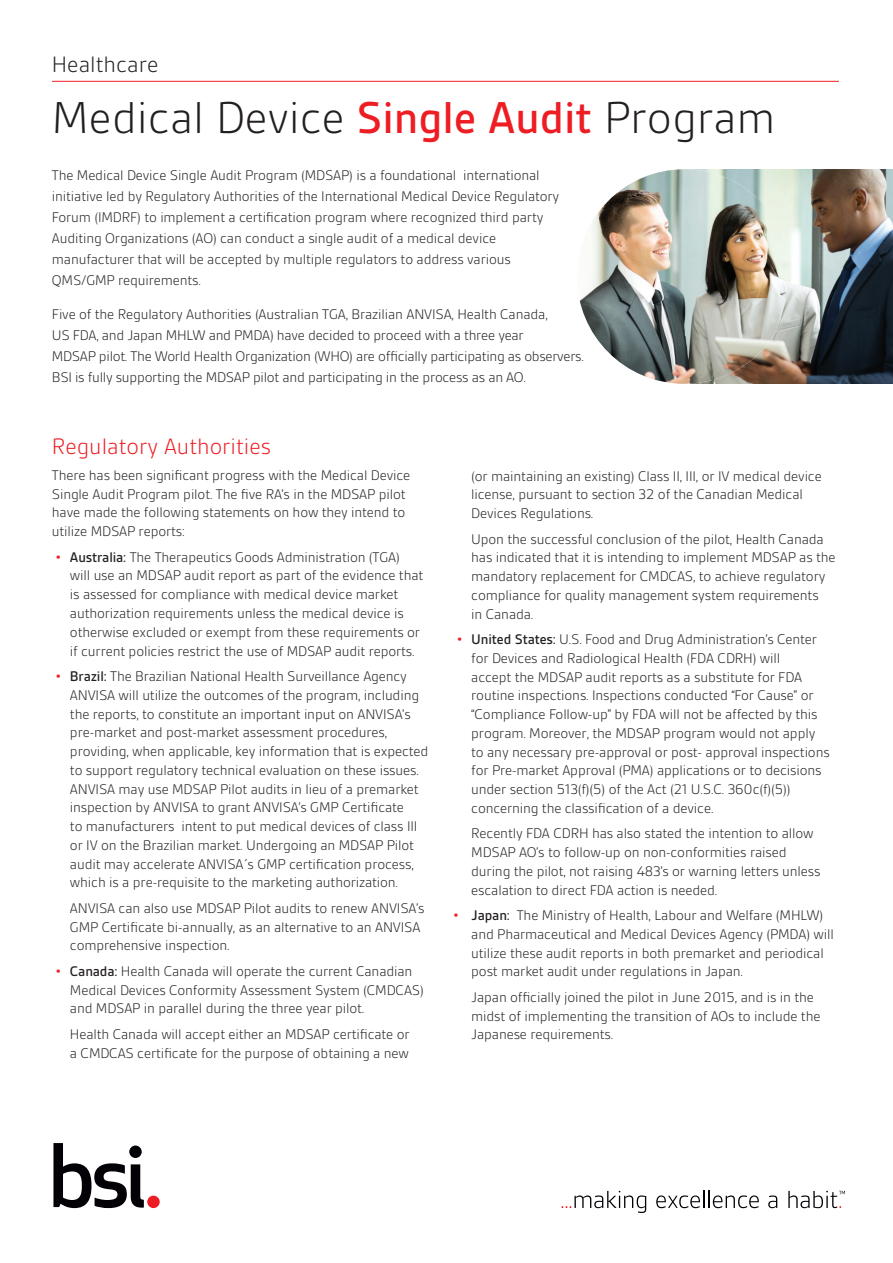
<style>
.page{position:relative;width:893px;height:1263px;background:#fff}
.page>*{position:absolute;margin:0;border:0;box-sizing:border-box;transform-origin:0 0}
.t1{font:300 48px "BSI Gesta";color:#231f20}
.Subhead_1{font:300 24px "BSI Gesta";color:#ee1d23}
.Subhead_1-2{font:300 24px "BSI Gesta";color:#231f20}
.Body_copy{font:300 15px/18.8px "BSI Gesta";letter-spacing:-.01em;color:#231f20}
.s1{font-weight:500;color:#ee1d23}
.s2{font-weight:500}
</style>
<div class="page">
<svg style="left:53px;top:1143px;width:91px;height:65px"></svg>
<div style="left:147px;top:1195px;width:13px;height:13px;background:#ee1d23;border-radius:50%"></div>
<svg style="left:561px;top:1191px;width:85px;height:22px"></svg>
<svg style="left:656px;top:1191px;width:103px;height:17px"></svg>
<svg style="left:768px;top:1195px;width:9px;height:13px"></svg>
<svg style="left:788px;top:1191px;width:57px;height:17px"></svg>
<hr style="left:52px;top:81px;width:787px;height:1px;background:#ee1d23">
<img style="left:694px;top:170px;width:199px;height:214px">
<img style="left:577px;top:169px;width:214px;height:215px;border-radius:107px">
<p class="Subhead_1-2" style="left:52px;top:52px;width:108px">Healthcare</p>
<p class="t1" style="left:52px;top:93px;width:725px">Medical Device <span class="s1">Single Audit</span> Program</p>
<p class="Body_copy" style="left:52px;top:164px;width:509px;line-height:21px">The Medical Device Single Audit Program (MDSAP) is a foundational international initiative led by Regulatory Authorities of the International Medical Device Regulatory Forum (IMDRF) to implement a certification program where recognized third party Auditing Organizations (AO) can conduct a single audit of a medical device manufacturer that will be accepted by multiple regulators to address various QMS/GMP requirements.</p>
<p class="Body_copy" style="left:52px;top:304px;width:533px;line-height:21px">Five of the Regulatory Authorities (Australian TGA, Brazilian ANVISA, Health Canada,<br>US FDA, and Japan MHLW and PMDA) have decided to proceed with a three year<br>MDSAP pilot. The World Health Organization (WHO) are officially participating as observers.<br>BSI is fully supporting the MDSAP pilot and participating in the process as an AO.</p>
<p class="Subhead_1" style="left:52px;top:434px;width:221px">Regulatory Authorities</p>
<p class="Body_copy" style="left:52px;top:466px;width:360px">There has been significant progress with the Medical Device Single Audit Program pilot. The five RA’s in the MDSAP pilot have made the following statements on how they intend to utilize MDSAP reports:</p>
<p class="Body_copy" style="left:70px;top:548px;width:355px;text-indent:-14px"><span class="s1">•</span> <span class="s2">Australia:</span> The Therapeutics Goods Administration (TGA) will use an MDSAP audit report as part of the evidence that is assessed for compliance with medical device market authorization requirements unless the medical device is otherwise excluded or exempt from these requirements or if current policies restrict the use of MDSAP audit reports.</p>
<p class="Body_copy" style="left:70px;top:667px;width:360px;text-indent:-14px"><span class="s1">•</span> <span class="s2">Brazil:</span> The Brazilian National Health Surveillance Agency ANVISA will utilize the outcomes of the program, including the reports, to constitute an important input on ANVISA’s pre-market and post-market assessment procedures, providing, when applicable, key information that is expected to support regulatory technical evaluation on these issues.<br>ANVISA may use MDSAP Pilot audits in lieu of a premarket inspection by ANVISA to grant ANVISA’s GMP Certificate<br>to manufacturers intent to put medical devices of class III or IV on the Brazilian market. Undergoing an MDSAP Pilot audit may accelerate ANVISA´s GMP certification process, which is a pre-requisite to the marketing authorization.</p>
<p class="Body_copy" style="left:70px;top:899px;width:356px">ANVISA can also use MDSAP Pilot audits to renew ANVISA’s<br>GMP Certificate bi-annually, as an alternative to an ANVISA comprehensive inspection.</p>
<p class="Body_copy" style="left:70px;top:962px;width:355px;text-indent:-14px"><span class="s1">•</span> <span class="s2">Canada:</span> Health Canada will operate the current Canadian<br>Medical Devices Conformity Assessment System (CMDCAS) and MDSAP in parallel during the three year pilot.</p>
<p class="Body_copy" style="left:70px;top:1025px;width:341px">Health Canada will accept either an MDSAP certificate or a CMDCAS certificate for the purpose of obtaining a new</p>
<p class="Body_copy" style="left:471px;top:466px;width:352px">(or maintaining an existing) Class II, III, or IV medical device license, pursuant to section 32 of the Canadian Medical<br>Devices Regulations.</p>
<p class="Body_copy" style="left:471px;top:529px;width:366px">Upon the successful conclusion of the pilot, Health Canada has indicated that it is intending to implement MDSAP as the mandatory replacement for CMDCAS, to achieve regulatory compliance for quality management system requirements<br>in Canada.</p>
<p class="Body_copy" style="left:471px;top:630px;width:360px;text-indent:-14px"><span class="s1">•</span> <span class="s2">United States:</span> U.S. Food and Drug Administration’s Center for Devices and Radiological Health (FDA CDRH) will<br>accept the MDSAP audit reports as a substitute for FDA routine inspections. Inspections conducted “For Cause” or “Compliance Follow-up” by FDA will not be affected by this program. Moreover, the MDSAP program would not apply to any necessary pre-approval or post- approval inspections for Pre-market Approval (PMA) applications or to decisions under section 513(f)(5) of the Act (21 U.S.C. 360c(f)(5)) concerning the classification of a device.</p>
<p class="Body_copy" style="left:471px;top:824px;width:351px">Recently FDA CDRH has also stated the intention to allow MDSAP AO’s to follow-up on non-conformities raised during the pilot, not raising 483’s or warning letters unless escalation to direct FDA action is needed.</p>
<p class="Body_copy" style="left:471px;top:906px;width:364px;text-indent:-18px"><span class="s1">•</span> <span class="s2">Japan:</span> The Ministry of Health, Labour and Welfare (MHLW) and Pharmaceutical and Medical Devices Agency (PMDA) will utilize these audit reports in both premarket and periodical post market audit under regulations in Japan.</p>
<p class="Body_copy" style="left:471px;top:988px;width:351px">Japan officially joined the pilot in June 2015, and is in the midst of implementing the transition of AOs to include the<br>Japanese requirements.</p>
</div>
